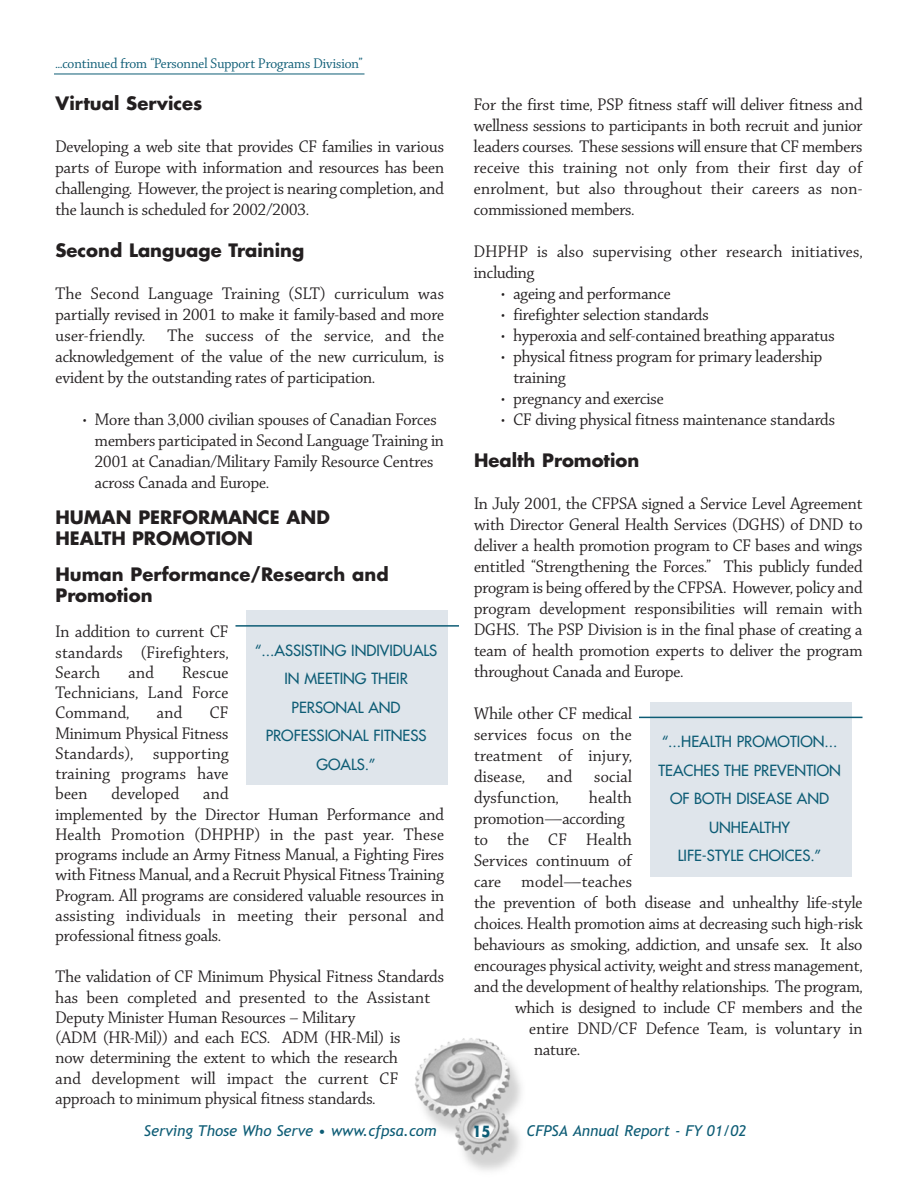
<style>
.page{position:relative;width:918px;height:1188px;background:#fff}
.page>*{position:absolute;margin:0;border:0;box-sizing:border-box;transform-origin:0 0}
.t1{font:18px/21px "Chaparral Display";color:#231f20;text-align:justify}
.t2{font:700 18px/21px "Futura";color:#231f20}
.t3{font:18px/21px "Chaparral Display";letter-spacing:.02em;color:#231f20}
.t4{font:15px/28.5px "Futura";color:#0d5c75;text-align:center}
.t5{font:italic 15px "Trebuchet MS";color:#0d5c75}
.t6{font:15px "Chaparral Display";color:#0d5c75}
.t7{font:700 15px "Futura";color:#0d5c75;scale:.88 1}
</style>
<div class="page">
<div style="left:246px;top:610px;width:202px;height:175px;background:#dfe5eb"></div>
<hr style="left:236px;top:625px;width:223px;height:2px;background:#0d5c75">
<div style="left:650px;top:702px;width:202px;height:175px;background:#dfe5eb"></div>
<hr style="left:639px;top:717px;width:223px;height:1px;background:#0d5c75">
<hr style="left:54px;top:74px;width:310px;height:1px;background:#0d5c75">
<img style="left:414px;top:1038px;width:107px;height:133px">
<p class="t6" style="left:56px;top:58px;width:309px">...continued from “Personnel Support Programs Division”</p>
<p class="t2" style="left:56px;top:95px;width:148px">Virtual Services</p>
<p class="t1" style="left:56px;top:138px;width:390px">Developing a web site that provides CF families in various parts of Europe with information and resources has been challenging. However, the project is nearing completion, and the launch is scheduled for 2002/2003.</p>
<p class="t2" style="left:56px;top:242px;width:250px">Second Language Training</p>
<p class="t1" style="left:56px;top:285px;width:390px">The Second Language Training (SLT) curriculum was partially revised in 2001 to make it family-based and more user-friendly.</p>
<p class="t1" style="left:56px;top:327px;width:390px;text-indent:112px">The success of the service, and the acknowledgement of the value of the new curriculum, is evident by the outstanding rates of participation.</p>
<p class="t1" style="left:95px;top:411px;width:351px;text-align:left;text-indent:-12px">• More than 3,000 civilian spouses of Canadian Forces members participated in Second Language Training in 2001 at Canadian/Military Family Resource Centres across Canada and Europe.</p>
<p class="t2" style="left:56px;top:509px;width:276px">HUMAN PERFORMANCE AND<br>HEALTH PROMOTION</p>
<p class="t2" style="left:56px;top:566px;width:335px">Human Performance/Research and<br>Promotion</p>
<p class="t1" style="left:56px;top:623px;width:174px;line-height:20.2px">In addition to current CF standards (Firefighters, Search</p>
<p class="t4" style="left:255px;top:637px;width:184px">“...ASSISTING INDIVIDUALS<br>IN MEETING THEIR<br>PERSONAL AND<br>PROFESSIONAL FITNESS<br>GOALS.”</p>
<p class="t1" style="left:129px;top:663px;width:27px">and</p>
<p class="t1" style="left:56px;top:664px;width:174px;line-height:20.2px;text-indent:127px">Rescue Technicians, Land Force Command,</p>
<p class="t1" style="left:157px;top:704px;width:27px">and</p>
<p class="t1" style="left:56px;top:704px;width:174px;line-height:20.2px;text-indent:154px">CF Minimum Physical Fitness Standards), supporting training programs have been</p>
<p class="t1" style="left:56px;top:785px;width:390px;line-height:20.2px;text-align:left;text-indent:148px">and<br>implemented by the Director Human Performance and Health Promotion (DHPHP) in the past year. These programs include an Army Fitness Manual, a Fighting Fires with Fitness Manual, and a Recruit Physical Fitness Training Program. All programs are considered valuable resources in assisting individuals in meeting their personal and professional fitness goals.</p>
<p class="t1" style="left:55px;top:968px;width:390px;line-height:20.2px;text-align:left">The validation of CF Minimum Physical Fitness Standards has been completed and presented to the Assistant Deputy Minister Human Resources – Military<br>(ADM (HR-Mil)) and each ECS. ADM (HR-Mil) is<br>now determining the extent to which the research<br>and development will impact the current CF approach to minimum physical fitness standards.</p>
<p class="t3" style="left:111px;top:785px;width:69px">developed</p>
<p class="t1" style="left:474px;top:96px;width:390px">For the first time, PSP fitness staff will deliver fitness and wellness sessions to participants in both recruit and junior leaders courses. These sessions will ensure that CF members receive this training not only from their first day of enrolment, but also throughout their careers as non&shy;commissioned members.</p>
<p class="t3" style="left:474px;top:243px;width:390px">DHPHP is also supervising other research initiatives, including</p>
<p class="t1" style="left:501px;top:285px;width:171px">• ageing and performance</p>
<p class="t1" style="left:501px;top:306px;width:209px">• firefighter selection standards</p>
<p class="t1" style="left:501px;top:327px;width:335px">• hyperoxia and self-contained breathing apparatus</p>
<p class="t1" style="left:513px;top:348px;width:310px;text-indent:-12px">• physical fitness program for primary leadership training</p>
<p class="t1" style="left:501px;top:390px;width:164px">• pregnancy and exercise</p>
<p class="t1" style="left:501px;top:411px;width:336px">• CF diving physical fitness maintenance standards</p>
<p class="t2" style="left:474px;top:452px;width:167px">Health Promotion</p>
<p class="t1" style="left:474px;top:495px;width:390px">In July 2001, the CFPSA signed a Service Level Agreement with Director General Health Services (DGHS) of DND to deliver a health promotion program to CF bases and wings entitled “Strengthening the Forces.” This publicly funded program is being offered by the CFPSA. However, policy and program development responsibilities will remain with DGHS. The PSP Division is in the final phase of creating a team of health promotion experts to deliver the program throughout Canada and Europe.</p>
<p class="t1" style="left:474px;top:705px;width:159px">While other CF medical services focus on the treatment of injury, disease, and social dysfunction,</p>
<p class="t4" style="left:658px;top:728px;width:184px">“...HEALTH PROMOTION...<br>TEACHES THE PREVENTION<br>OF BOTH DISEASE AND<br>UNHEALTHY<br>LIFE-STYLE CHOICES.”</p>
<p class="t1" style="left:589px;top:789px;width:44px">health</p>
<p class="t1" style="left:474px;top:810px;width:152px">promotion—according</p>
<p class="t3" style="left:474px;top:831px;width:159px">to the CF Health</p>
<p class="t1" style="left:474px;top:852px;width:159px">Services continuum of</p>
<p class="t3" style="left:474px;top:873px;width:159px">care model—teaches</p>
<p class="t1" style="left:474px;top:894px;width:390px">the prevention of both disease and unhealthy life-style</p>
<p class="t1" style="left:474px;top:915px;width:390px">choices. Health promotion aims at decreasing such high-risk</p>
<p class="t1" style="left:474px;top:936px;width:390px">behaviours as smoking, addiction, and unsafe sex. It also</p>
<p class="t1" style="left:474px;top:957px;width:390px">encourages physical activity, weight and stress management,</p>
<p class="t1" style="left:474px;top:978px;width:390px">and the development of healthy relationships. The program,</p>
<p class="t1" style="left:515px;top:999px;width:349px">which is designed to include CF members and the</p>
<p class="t1" style="left:529px;top:1020px;width:335px">entire DND/CF Defence Team, is voluntary in</p>
<p class="t1" style="left:534px;top:1041px;width:47px">nature.</p>
<p class="t5" style="left:144px;top:1125px;width:294px">Serving Those Who Serve • www.cfpsa.com</p>
<p class="t5" style="left:526px;top:1125px;width:221px">CFPSA Annual Report - FY 01/02</p>
<p class="t7" style="left:472px;top:1125px;width:22px">15</p>
</div>
